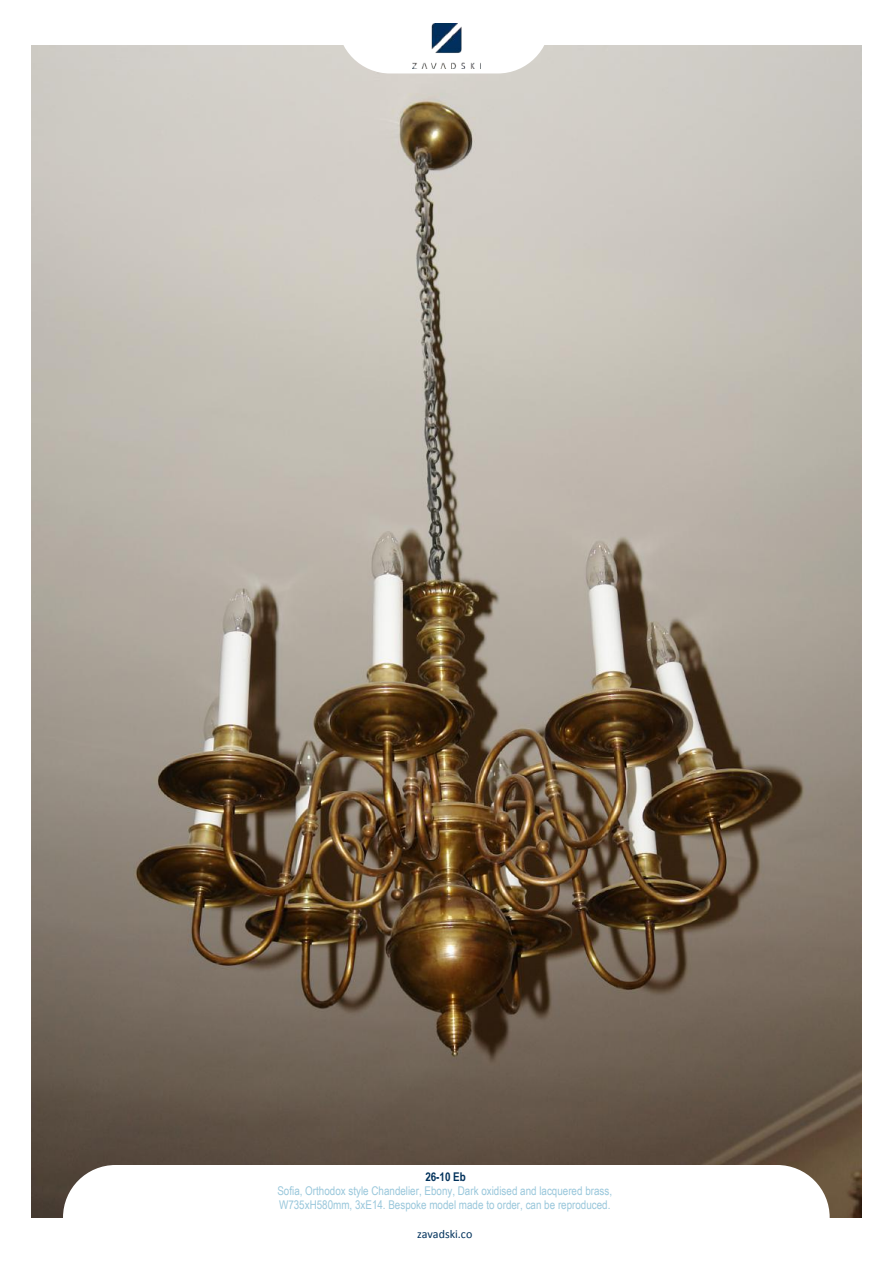
<style>
.page{position:relative;width:893px;height:1263px;background:#fff}
.page>*{position:absolute;margin:0;border:0;box-sizing:border-box;transform-origin:0 0}
.t1{font:12px/13.5px "Arial Narrow";color:#99c7db}
.t2{font:12px "Calibri";color:#00315b}
.t3{font:700 12px "Arial Narrow";color:#00315b}
</style>
<div class="page">
<img style="left:32px;top:45px;width:829px;height:1173px">
<svg style="left:63px;top:1165px;width:767px;height:53px"></svg>
<svg style="left:338px;top:23px;width:212px;height:50px"></svg>
<img style="left:412px;top:24px;width:68px;height:45px">
<p class="t3" style="left:425px;top:1170px;width:42px">26-10 Eb</p>
<p class="t1" style="left:277px;top:1184px;width:336px">Sofia, Orthodox style Chandelier, Ebony, Dark oxidised and lacquered brass,<br>W735xH580mm, 3xE14. Bespoke model made to order, can be reproduced.</p>
<p class="t2" style="left:417px;top:1226px;width:57px">zavadski.co</p>
</div>
